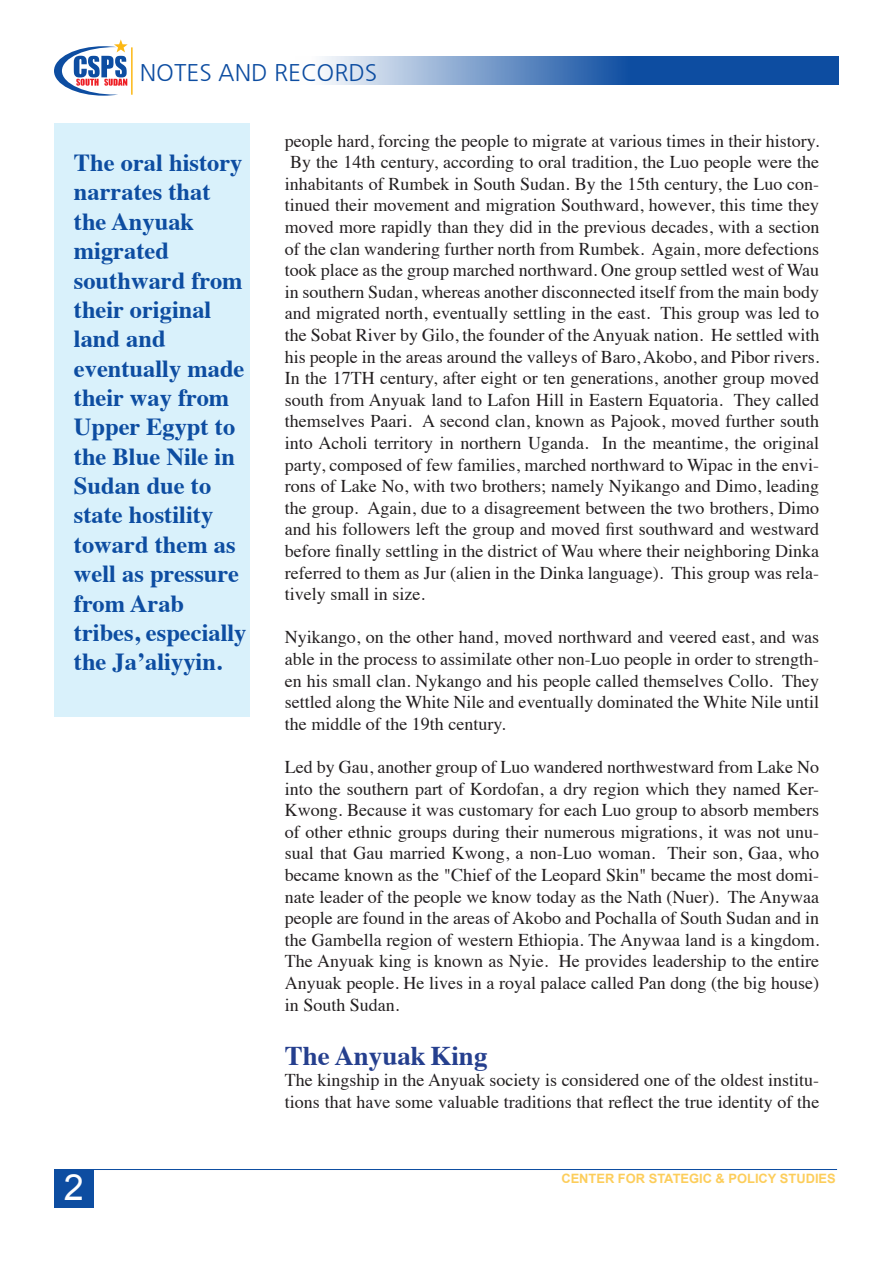
<style>
.page{position:relative;width:893px;height:1263px;background:#fff}
.page>*{position:absolute;margin:0;border:0;box-sizing:border-box;transform-origin:0 0}
.t1{font:36px "Arial";color:#fff}
.t2{font:700 27px "Times";color:#253f8e}
.t3{font:700 24.45px/29.4px "Times";color:#0d4da1}
.t4{font:22.65px "Nanum Gothic";color:#0d4da1}
.t5{font:18px/21.6px "Times";color:#231f20;text-align:justify}
.t6{font:700 12.9px "Arial";color:#fcb814}
</style>
<div class="page">
<svg style="left:322px;top:56px;width:517px;height:29px;background:#527fbb"></svg>
<div style="left:54px;top:1169px;width:40px;height:39px;background:#0d4da1"></div>
<hr style="left:54px;top:1169px;width:783px;height:1px;background:#0d4da1">
<hr style="left:131px;top:47px;width:2px;height:48px;background:#fcb814">
<svg style="left:54px;top:39px;width:74px;height:57px"></svg>
<div style="left:54px;top:123px;width:196px;height:593px;background:#d9f1fb"></div>
<p class="t4" style="left:140px;top:62px;width:239px">NOTES AND RECORDS</p>
<p class="t3" style="left:74px;top:145px;width:174px">The oral history narrates that the Anyuak migrated southward from their original land and eventually made their way from<br>Upper Egypt to the Blue Nile in<br>Sudan due to state hostility toward them as well as pressure from Arab tribes, especially the Ja’aliyyin.</p>
<p class="t5" style="left:285px;top:128px;width:536px">people hard, forcing the people to migrate at various times in their history.</p>
<p class="t5" style="left:285px;top:150px;width:536px">By the 14th century, according to oral tradition, the Luo people were the inhabitants of Rumbek in South Sudan. By the 15th century, the Luo con&shy;tinued their movement and migration Southward, however, this time they moved more rapidly than they did in the previous decades, with a section of the clan wandering further north from Rumbek. Again, more defections took place as the group marched northward. One group settled west of Wau in southern Sudan, whereas another disconnected itself from the main body and migrated north, eventually settling in the east. This group was led to the Sobat River by Gilo, the founder of the Anyuak nation. He settled with his people in the areas around the valleys of Baro, Akobo, and Pibor rivers.</p>
<p class="t5" style="left:285px;top:366px;width:536px">In the 17TH century, after eight or ten generations, another group moved south from Anyuak land to Lafon Hill in Eastern Equatoria. They called themselves Paari. A second clan, known as Pajook, moved further south into Acholi territory in northern Uganda. In the meantime, the original party, composed of few families, marched northward to Wipac in the envi&shy;rons of Lake No, with two brothers; namely Nyikango and Dimo, leading the group. Again, due to a disagreement between the two brothers, Dimo and his followers left the group and moved first southward and westward before finally settling in the district of Wau where their neighboring Dinka referred to them as Jur (alien in the Dinka language). This group was rela&shy;tively small in size.</p>
<p class="t5" style="left:285px;top:625px;width:536px">Nyikango, on the other hand, moved northward and veered east, and was able in the process to assimilate other non-Luo people in order to strength&shy;en his small clan. Nykango and his people called themselves Collo. They settled along the White Nile and eventually dominated the White Nile until the middle of the 19th century.</p>
<p class="t5" style="left:285px;top:755px;width:536px">Led by Gau, another group of Luo wandered northwestward from Lake No into the southern part of Kordofan, a dry region which they named Ker-Kwong. Because it was customary for each Luo group to absorb members of other ethnic groups during their numerous migrations, it was not unu&shy;sual that Gau married Kwong, a non-Luo woman. Their son, Gaa, who became known as the "Chief of the Leopard Skin" became the most domi&shy;nate leader of the people we know today as the Nath (Nuer). The Anywaa people are found in the areas of Akobo and Pochalla of South Sudan and in the Gambella region of western Ethiopia. The Anywaa land is a kingdom.<br>The Anyuak king is known as Nyie. He provides leadership to the entire Anyuak people. He lives in a royal palace called Pan dong (the big house) in South Sudan.</p>
<p class="t2" style="left:285px;top:1030px;width:204px">The Anyuak King</p>
<p class="t5" style="left:285px;top:1068px;width:536px">The kingship in the Anyuak society is considered one of the oldest institu&shy;tions that have some valuable traditions that reflect the true identity of the</p>
<p class="t1" style="left:64px;top:1164px;width:22px">2</p>
<p class="t6" style="left:561px;top:1170px;width:276px">CENTER FOR STATEGIC &amp; POLICY STUDIES</p>
</div>
